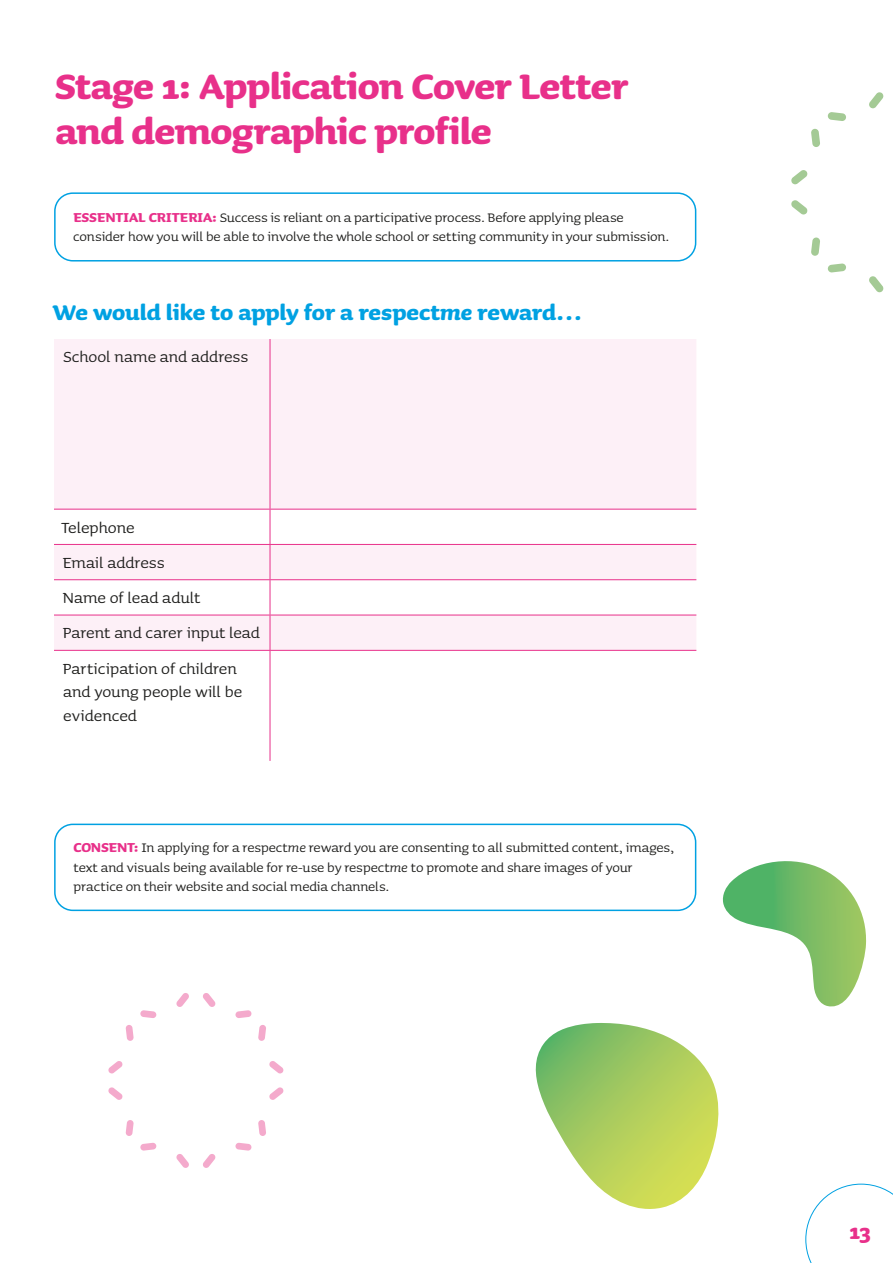
<style>
.page{position:relative;width:893px;height:1263px;background:#fff}
.page>*{position:absolute;margin:0;border:0;box-sizing:border-box;transform-origin:0 0}
.t1{font:700 45px/45px "Sauna Pro";letter-spacing:-.015em;color:#e8308a}
.t2{font:700 27px "Sauna Pro";letter-spacing:-.005em;color:#00a1e2}
.t3{font:700 27px "Sauna Pro";color:#e8308a}
.t4{font:19.5px/35.2px "Sauna Pro";color:#1d1d1b}
.t5{font:16.5px/19.5px "Sauna Pro";letter-spacing:-.01em;color:#1d1d1b}
.s1{font-weight:700;color:#e8308a}
.s2{font-style:italic}
</style>
<div class="page">
<svg style="left:535px;top:1023px;width:184px;height:186px"></svg>
<svg style="left:805px;top:1184px;width:88px;height:79px"></svg>
<svg style="left:54px;top:339px;width:642px;height:311px;fill:#fdf0f7"></svg>
<hr style="left:270px;top:339px;width:1px;height:170px;background:#e8308a">
<hr style="left:54px;top:509px;width:216px;height:1px;background:#e8308a">
<hr style="left:270px;top:509px;width:426px;height:1px;background:#e8308a">
<hr style="left:270px;top:509px;width:1px;height:35px;background:#e8308a">
<hr style="left:54px;top:544px;width:216px;height:1px;background:#e8308a">
<hr style="left:270px;top:544px;width:426px;height:1px;background:#e8308a">
<hr style="left:270px;top:545px;width:1px;height:34px;background:#e8308a">
<hr style="left:54px;top:579px;width:216px;height:1px;background:#e8308a">
<hr style="left:270px;top:579px;width:426px;height:1px;background:#e8308a">
<hr style="left:270px;top:580px;width:1px;height:35px;background:#e8308a">
<hr style="left:54px;top:615px;width:216px;height:1px;background:#e8308a">
<hr style="left:270px;top:615px;width:426px;height:1px;background:#e8308a">
<hr style="left:270px;top:615px;width:1px;height:35px;background:#e8308a">
<hr style="left:54px;top:650px;width:216px;height:1px;background:#e8308a">
<hr style="left:270px;top:650px;width:426px;height:1px;background:#e8308a">
<hr style="left:270px;top:651px;width:1px;height:110px;background:#e8308a">
<div style="left:54px;top:192px;width:642px;height:69px;border:2px solid #00a1e2;border-radius:18px"></div>
<svg style="left:258px;top:1120px;width:8px;height:16px"></svg>
<svg style="left:269px;top:1087px;width:15px;height:13px"></svg>
<svg style="left:269px;top:1061px;width:15px;height:12px"></svg>
<svg style="left:258px;top:1025px;width:8px;height:16px"></svg>
<svg style="left:235px;top:1010px;width:17px;height:8px"></svg>
<svg style="left:203px;top:993px;width:13px;height:14px"></svg>
<svg style="left:176px;top:993px;width:13px;height:14px"></svg>
<svg style="left:140px;top:1010px;width:16px;height:8px"></svg>
<svg style="left:126px;top:1025px;width:8px;height:16px"></svg>
<svg style="left:108px;top:1061px;width:15px;height:12px"></svg>
<svg style="left:108px;top:1087px;width:15px;height:13px"></svg>
<svg style="left:126px;top:1120px;width:8px;height:16px"></svg>
<svg style="left:140px;top:1142px;width:16px;height:8px"></svg>
<svg style="left:176px;top:1154px;width:13px;height:14px"></svg>
<svg style="left:203px;top:1154px;width:13px;height:14px"></svg>
<svg style="left:235px;top:1142px;width:17px;height:8px"></svg>
<svg style="left:722px;top:861px;width:145px;height:146px"></svg>
<svg style="left:869px;top:92px;width:15px;height:16px"></svg>
<svg style="left:828px;top:112px;width:18px;height:9px"></svg>
<svg style="left:811px;top:129px;width:9px;height:18px"></svg>
<svg style="left:791px;top:170px;width:17px;height:14px"></svg>
<svg style="left:791px;top:200px;width:17px;height:14px"></svg>
<svg style="left:811px;top:237px;width:9px;height:19px"></svg>
<svg style="left:828px;top:263px;width:18px;height:9px"></svg>
<svg style="left:869px;top:276px;width:15px;height:16px"></svg>
<div style="left:54px;top:824px;width:642px;height:87px;border:2px solid #00a1e2;border-radius:18px"></div>
<h1 class="t1" style="left:55px;top:63px;width:575px">Stage 1: Application Cover Letter and demographic profile</h1>
<p class="t5" style="left:73px;top:207px;width:598px"><span class="s1">ESSENTIAL CRITERIA:</span> Success is reliant on a participative process. Before applying please consider how you will be able to involve the whole school or setting community in your submission.</p>
<h2 class="t2" style="left:53px;top:296px;width:531px">We would like to apply for a respect<span class="s2">me</span> reward…</h2>
<p class="t4" style="left:63px;top:339px;width:187px">School name and address</p>
<p class="t4" style="left:61px;top:510px;width:201px">Telephone<br>Email address<br>Name of lead adult<br>Parent and carer input lead<br>Participation of children</p>
<p class="t4" style="left:63px;top:680px;width:181px;line-height:23.4px">and young people will be evidenced</p>
<p class="t5" style="left:73px;top:838px;width:602px"><span class="s1">CONSENT:</span> In applying for a respect<span class="s2">me</span> reward you are consenting to all submitted content, images, text and visuals being available for re-use by respect<span class="s2">me</span> to promote and share images of your practice on their website and social media channels.</p>
<h2 class="t3" style="left:849px;top:1216px;width:23px">13</h2>
</div>
